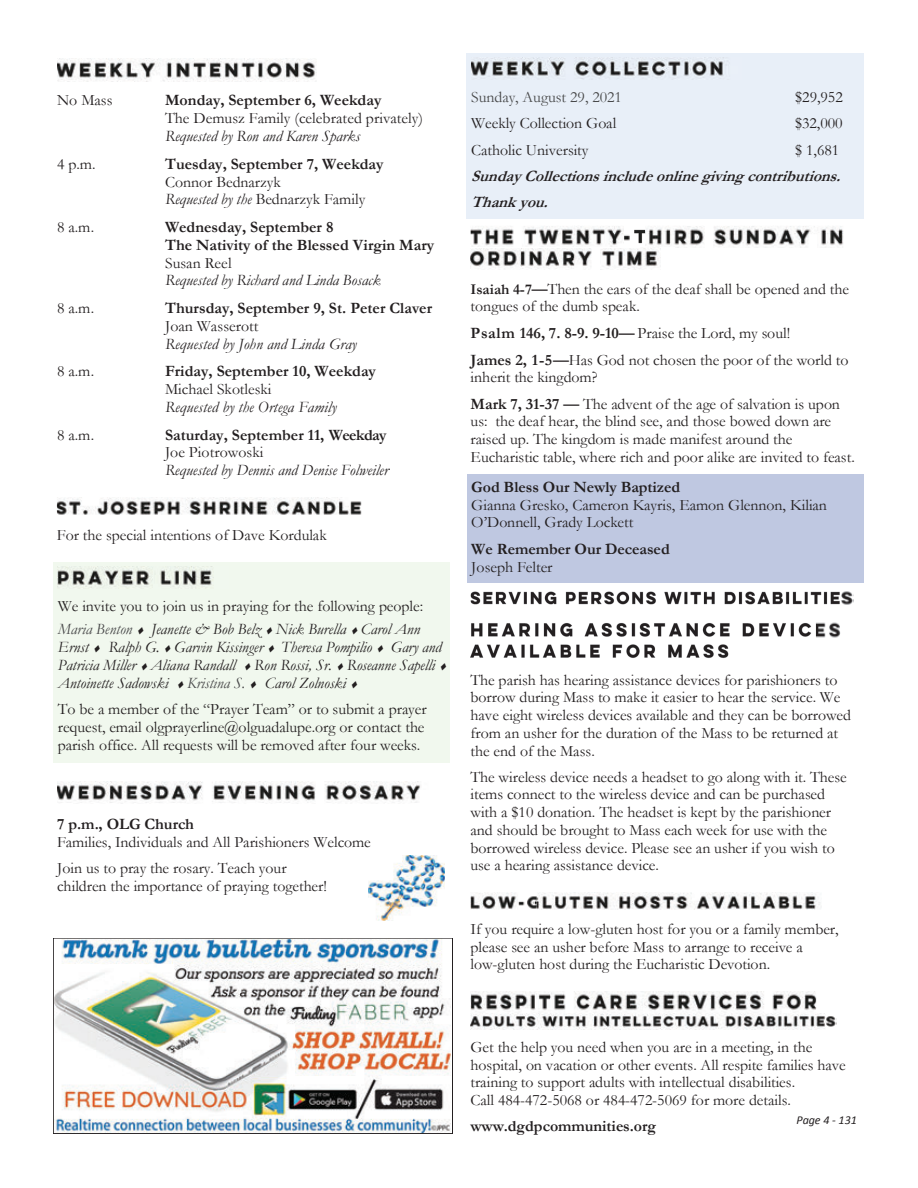
<style>
.page{position:relative;width:918px;height:1188px;background:#fff}
.page>*{position:absolute;margin:0;border:0;box-sizing:border-box;transform-origin:0 0}
.t1{font:15.9px/17.7px "Garamond";color:#231f20}
.t2{font:italic 15.9px/17.9px "Garamond";color:#231f20}
.t3{font:700 15.9px/17.9px "Garamond";color:#231f20}
.t4{font:italic 700 15.9px/26.2px "Garamond";color:#231f20}
.t5{font:15.9px "Garamond";color:#474849}
.t6{font:italic 12px "Calibri";color:#231f20}
.s1{font-style:italic}
.s2{font-style:italic;color:#474849}
.s3{color:#474849}
.s4{font-weight:700;font-size:15px}
.s5{font-weight:700}
</style>
<div class="page">
<img style="left:57px;top:781px;width:364px;height:22px">
<img style="left:368px;top:855px;width:77px;height:65px">
<img style="left:470px;top:591px;width:370px;height:14px">
<img style="left:841px;top:591px;width:12px;height:14px">
<img style="left:471px;top:622px;width:370px;height:16px">
<img style="left:470px;top:644px;width:259px;height:14px">
<img style="left:470px;top:892px;width:48px;height:18px">
<img style="left:518px;top:899px;width:10px;height:7px">
<img style="left:537px;top:892px;width:284px;height:18px">
<img style="left:534px;top:896px;width:3px;height:13px">
<img style="left:528px;top:896px;width:6px;height:13px">
<img style="left:470px;top:991px;width:347px;height:21px">
<img style="left:470px;top:1014px;width:367px;height:16px">
<img style="left:491px;top:1013px;width:334px;height:1px">
<img style="left:827px;top:1014px;width:9px;height:16px">
<img style="left:471px;top:226px;width:153px;height:21px">
<img style="left:624px;top:235px;width:6px;height:6px">
<img style="left:634px;top:226px;width:209px;height:22px">
<img style="left:471px;top:249px;width:190px;height:21px">
<img style="left:475px;top:248px;width:146px;height:1px">
<div style="left:467px;top:54px;width:397px;height:165px;background:#e8eff8"></div>
<img style="left:471px;top:58px;width:253px;height:22px">
<img style="left:55px;top:940px;width:396px;height:192px">
<div style="left:53px;top:938px;width:400px;height:196px;border:1px solid #231f20"></div>
<div style="left:467px;top:474px;width:397px;height:109px;background:#bfc8e1"></div>
<div style="left:54px;top:563px;width:396px;height:200px;background:#f1f8ee"></div>
<img style="left:58px;top:567px;width:156px;height:21px">
<img style="left:57px;top:497px;width:292px;height:18px">
<img style="left:350px;top:501px;width:12px;height:14px">
<img style="left:57px;top:58px;width:260px;height:24px">
<p class="t1" style="left:57px;top:92px;width:57px">No Mass</p>
<p class="t3" style="left:165px;top:92px;width:218px">Monday, September 6, Weekday</p>
<p class="t1" style="left:165px;top:110px;width:259px">The Demusz Family (celebrated privately)</p>
<p class="t2" style="left:165px;top:127px;width:196px">Requested by Ron and Karen Sparks</p>
<p class="t1" style="left:57px;top:155px;width:40px">4 p.m.</p>
<p class="t3" style="left:165px;top:155px;width:220px">Tuesday, September 7, Weekday</p>
<p class="t1" style="left:165px;top:173px;width:202px">Connor Bednarzyk<br><span class="s1">Requested by the</span> Bednarzyk Family</p>
<p class="t1" style="left:57px;top:218px;width:39px">8 a.m.</p>
<p class="t3" style="left:165px;top:218px;width:271px">Wednesday, September 8<br>The Nativity of the Blessed Virgin Mary</p>
<p class="t1" style="left:165px;top:254px;width:68px">Susan Reel</p>
<p class="t2" style="left:165px;top:271px;width:217px">Requested by Richard and Linda Bosack</p>
<p class="t1" style="left:57px;top:299px;width:39px">8 a.m.</p>
<p class="t3" style="left:165px;top:299px;width:269px">Thursday, September 9, St. Peter Claver</p>
<p class="t1" style="left:165px;top:317px;width:95px">Joan Wasserott</p>
<p class="t2" style="left:165px;top:335px;width:193px">Requested by John and Linda Gray</p>
<p class="t1" style="left:57px;top:363px;width:39px">8 a.m.</p>
<p class="t3" style="left:165px;top:363px;width:212px">Friday, September 10, Weekday</p>
<p class="t1" style="left:165px;top:380px;width:108px">Michael Skotleski</p>
<p class="t2" style="left:165px;top:398px;width:173px">Requested by the Ortega Family</p>
<p class="t1" style="left:57px;top:426px;width:39px">8 a.m.</p>
<p class="t3" style="left:165px;top:426px;width:223px">Saturday, September 11, Weekday</p>
<p class="t1" style="left:165px;top:444px;width:100px">Joe Piotrowoski</p>
<p class="t2" style="left:165px;top:461px;width:225px">Requested by Dennis and Denise Folweiler</p>
<p class="t1" style="left:57px;top:527px;width:271px">For the special intentions of Dave Kordulak</p>
<p class="t1" style="left:58px;top:595px;width:367px;line-height:22.8px">We invite you to join us in praying for the following people:<br><span class="s2">Maria Benton</span> <span class="s1">Jeanette &amp; Bob Belz Nick Burella Carol Ann</span></p>
<p class="t2" style="left:58px;top:639px;width:385px">Ernst Ralph G. Garvin Kissinger Theresa Pompilio Gary and<br>Patricia Miller Aliana Randall Ron Rossi, Sr. Roseanne Sapelli<br>Antoinette Sadowski <span class="s3">Kristina S.</span> Carol Zolnoski</p>
<p class="t1" style="left:58px;top:700px;width:370px">To be a member of the “Prayer Team” or to submit a prayer request, email olgprayerline@olguadalupe.org or contact the parish office. All requests will be removed after four weeks.</p>
<p class="t3" style="left:57px;top:815px;width:138px">7 p.m., OLG Church</p>
<p class="t1" style="left:57px;top:829px;width:315px;line-height:26.1px">Families, Individuals and All Parishioners Welcome<br>Join us to pray the rosary. Teach your</p>
<p class="t1" style="left:57px;top:877px;width:271px">children the importance of praying together!</p>
<p class="t5" style="left:471px;top:88px;width:152px">Sunday, August 29, 2021</p>
<p class="t1" style="left:795px;top:88px;width:49px">$29,952</p>
<p class="t1" style="left:471px;top:114px;width:147px">Weekly Collection Goal</p>
<p class="t1" style="left:795px;top:114px;width:49px">$32,000</p>
<p class="t1" style="left:471px;top:141px;width:119px">Catholic University</p>
<p class="t1" style="left:795px;top:141px;width:46px">$ 1,681</p>
<p class="t4" style="left:471px;top:163px;width:376px">Sunday Collectionsincludeonlinegivingcontributions.<br>Thankyou.</p>
<p class="t1" style="left:471px;top:280px;width:380px"><span class="s4">Isaiah 4-7</span><span class="s5">—</span>Then the ears of the deaf shall be opened and the tongues of the dumb speak.</p>
<p class="t1" style="left:471px;top:320px;width:379px;line-height:26.4px"><span class="s5">Psalm 146, 7. 8-9. 9-10—</span> Praise the Lord, my soul!<br><span class="s5">James 2, 1-5—</span>Has God not chosen the poor of the world to</p>
<p class="t1" style="left:471px;top:365px;width:371px;line-height:26.2px">inherit the kingdom?<br><span class="s5">Mark 7, 31-37 —</span> The advent of the age of salvation is upon</p>
<p class="t1" style="left:471px;top:413px;width:386px">us: the deaf hear, the blind see, and those bowed down are raised up. The kingdom is made manifest around the<br>Eucharistic table, where rich and poor alike are invited to feast.</p>
<p class="t3" style="left:471px;top:478px;width:211px">God Bless Our Newly Baptized</p>
<p class="t1" style="left:471px;top:496px;width:357px">Gianna Gresko, Cameron Kayris, Eamon Glennon, Kilian<br>O’Donnell, Grady Lockett</p>
<p class="t3" style="left:471px;top:540px;width:200px">We Remember Our Deceased</p>
<p class="t1" style="left:471px;top:558px;width:83px">Joseph Felter</p>
<p class="t1" style="left:470px;top:671px;width:382px">The parish has hearing assistance devices for parishioners to borrow during Mass to make it easier to hear the service. We have eight wireless devices available and they can be borrowed from an usher for the duration of the Mass to be returned at the end of the Mass.</p>
<p class="t1" style="left:470px;top:768px;width:378px">The wireless device needs a headset to go along with it. These items connect to the wireless device and can be purchased with a $10 donation. The headset is kept by the parishioner and should be brought to Mass each week for use with the borrowed wireless device. Please see an usher if you wish to use a hearing assistance device.</p>
<p class="t1" style="left:470px;top:920px;width:370px">If you require a low-gluten host for you or a family member, please see an usher before Mass to arrange to receive a low-gluten host during the Eucharistic Devotion.</p>
<p class="t1" style="left:470px;top:1038px;width:377px">Get the help you need when you are in a meeting, in the hospital, on vacation or other events. All respite families have training to support adults with intellectual disabilities.<br>Call 484-472-5068 or 484-472-5069 for more details.</p>
<p class="t3" style="left:470px;top:1117px;width:187px">www.dgdpcommunities.org</p>
<p class="t6" style="left:796px;top:1115px;width:62px">Page 4 - 131</p>
</div>
